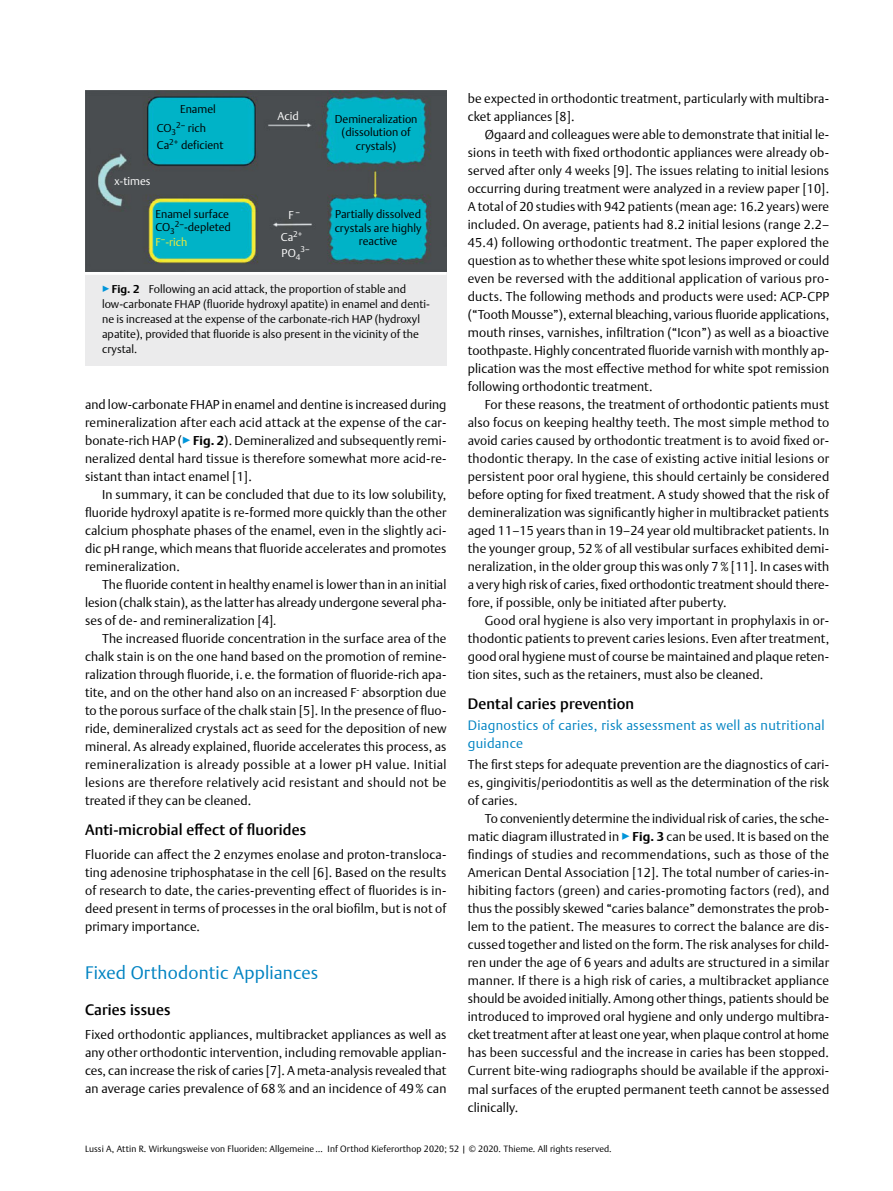
<style>
.page{position:relative;width:893px;height:1191px;background:#fff}
.page>*{position:absolute;margin:0;border:0;box-sizing:border-box;transform-origin:0 0}
.t1{font:300 18px "Thieme Argo 2011";letter-spacing:.01em;color:#0083c2}
.t2{font:500 15px "Thieme Argo 2011";letter-spacing:.01em;color:#000}
.t3{font:300 13.5px/18px "Thieme Argo 2011";letter-spacing:.025em;color:#0083c2}
.t4{font:300 12.75px/18px "Thieme Argo 2011";letter-spacing:.01em;color:#000;text-align:justify}
.t5{font:300 11.25px/13.5px "Thieme Argo 2011";color:#000}
.t6{font:300 11.25px/22px "Thieme Argo 2011";color:#fff;text-align:center}
.t7{font:300 11.25px "Thieme Argo 2011";color:#f6eb33}
.t8{font:300 9px "Thieme Argo 2011";letter-spacing:.01em;color:#000}
.t9{font:300 8.25px "Thieme Argo 2011";color:#fff}
.s1{color:#0095da}
.s2{font-weight:700}
.s3{font-style:italic}
</style>
<div class="page">
<div style="left:85px;top:271px;width:361px;height:95px;background:#ebebec"></div>
<svg style="left:85px;top:271px;width:361px;height:4px"></svg>
<img style="left:85px;top:91px;width:361px;height:180px">
<p class="t5" style="left:180px;top:102px;width:37px">Enamel</p>
<p class="t5" style="left:157px;top:119px;width:68px;line-height:17.1px">CO<sub>3</sub><sup>2–</sup> rich<br>Ca<sup>2+</sup> deficient</p>
<p class="t6" style="left:114px;top:169px;width:37px">x-times</p>
<p class="t6" style="left:278px;top:105px;width:23px">Acid</p>
<p class="t5" style="left:335px;top:112px;width:84px;text-align:center">Demineralization (dissolution of crystals)</p>
<p class="t5" style="left:156px;top:207px;width:77px">Enamel surface<br>CO<sub>3</sub><sup>2–</sup>-depleted</p>
<p class="t5" style="left:335px;top:207px;width:88px;text-align:center">Partially dissolved crystals are highly reactive</p>
<p class="t6" style="left:281px;top:204px;width:23px">F<sup>–<br></sup>Ca<sup>2+</sup></p>
<p class="t6" style="left:282px;top:241px;width:20px">PO<sub>4</sub></p>
<p class="t9" style="left:300px;top:244px;width:11px">3–</p>
<p class="t7" style="left:156px;top:235px;width:33px">F<sup>–</sup>-rich</p>
<p class="t5" style="left:102px;top:281px;width:330px;line-height:15px"><span class="s1">▶</span><span class="s2">Fig. 2</span> Following an acid attack, the proportion of stable and low-carbonate FHAP (fluoride hydroxyl apatite) in enamel and denti&shy;ne is increased at the expense of the carbonate-rich HAP (hydroxyl apatite), provided that fluoride is also present in the vicinity of the crystal.</p>
<p class="t4" style="left:85px;top:395px;width:363px">and low-carbonate FHAP in enamel and dentine is increased during remineralization after each acid attack at the expense of the car&shy;bonate-rich HAP (<span class="s1">▶</span><span class="s2">Fig. 2</span>). Demineralized and subsequently remi&shy;neralized dental hard tissue is therefore somewhat more acid-re&shy;sistant than intact enamel [1].</p>
<p class="t4" style="left:85px;top:485px;width:363px;text-indent:17px">In summary, it can be concluded that due to its low solubility, fluoride hydroxyl apatite is re-formed more quickly than the other calcium phosphate phases of the enamel, even in the slightly aci&shy;dic pH range, which means that fluoride accelerates and promotes remineralization.</p>
<p class="t4" style="left:85px;top:575px;width:363px;text-indent:17px">The fluoride content in healthy enamel is lower than in an initial lesion (chalk stain), as the latter has already undergone several pha&shy;ses of de- and remineralization [4]<span class="s3">.</span></p>
<p class="t4" style="left:85px;top:629px;width:363px;text-indent:17px">The increased fluoride concentration in the surface area of the chalk stain is on the one hand based on the promotion of remine&shy;ralization through fluoride, i. e. the formation of fluoride-rich apa&shy;tite, and on the other hand also on an increased F<sup>-</sup> absorption due to the porous surface of the chalk stain [5]. In the presence of fluo&shy;ride, demineralized crystals act as seed for the deposition of new mineral. As already explained, fluoride accelerates this process, as remineralization is already possible at a lower pH value. Initial lesions are therefore relatively acid resistant and should not be treated if they can be cleaned.</p>
<p class="t2" style="left:85px;top:820px;width:223px">Anti-microbial effect of fluorides</p>
<p class="t4" style="left:85px;top:845px;width:363px">Fluoride can affect the 2 enzymes enolase and proton-transloca&shy;ting adenosine triphosphatase in the cell [6]. Based on the results of research to date, the caries-preventing effect of fluorides is in&shy;deed present in terms of processes in the oral biofilm, but is not of primary importance.</p>
<h1 class="t1" style="left:85px;top:961px;width:235px">Fixed Orthodontic Appliances</h1>
<p class="t2" style="left:85px;top:1000px;width:87px">Caries issues</p>
<p class="t4" style="left:85px;top:1025px;width:363px">Fixed orthodontic appliances, multibracket appliances as well as any other orthodontic intervention, including removable applian&shy;ces, can increase the risk of caries [7]. A meta-analysis revealed that an average caries prevalence of 68% and an incidence of 49% can</p>
<p class="t4" style="left:468px;top:89px;width:363px">be expected in orthodontic treatment, particularly with multibra&shy;cket appliances [8].</p>
<p class="t4" style="left:468px;top:125px;width:363px;text-indent:17px">Øgaard and colleagues were able to demonstrate that initial le&shy;sions in teeth with fixed orthodontic appliances were already ob&shy;served after only 4 weeks [9]. The issues relating to initial lesions occurring during treatment were analyzed in a review paper [10].<br>A total of 20 studies with 942 patients (mean age: 16.2 years) were included. On average, patients had 8.2 initial lesions (range 2.2– 45.4) following orthodontic treatment. The paper explored the question as to whether these white spot lesions improved or could even be reversed with the additional application of various pro&shy;ducts. The following methods and products were used: ACP-CPP (“Tooth Mousse”), external bleaching, various fluoride applications, mouth rinses, varnishes, infiltration (“Icon”) as well as a bioactive toothpaste. Highly concentrated fluoride varnish with monthly ap&shy;plication was the most effective method for white spot remission following orthodontic treatment.</p>
<p class="t4" style="left:468px;top:395px;width:363px;text-indent:17px">For these reasons, the treatment of orthodontic patients must also focus on keeping healthy teeth. The most simple method to avoid caries caused by orthodontic treatment is to avoid fixed or&shy;thodontic therapy. In the case of existing active initial lesions or persistent poor oral hygiene, this should certainly be considered before opting for fixed treatment. A study showed that the risk of demineralization was significantly higher in multibracket patients aged 11–15 years than in 19–24 year old multibracket patients. In the younger group, 52% of all vestibular surfaces exhibited demi&shy;neralization, in the older group this was only 7% [11]. In cases with a very high risk of caries, fixed orthodontic treatment should there&shy;fore, if possible, only be initiated after puberty.</p>
<p class="t4" style="left:468px;top:611px;width:363px;text-indent:17px">Good oral hygiene is also very important in prophylaxis in or&shy;thodontic patients to prevent caries lesions. Even after treatment, good oral hygiene must of course be maintained and plaque reten&shy;tion sites, such as the retainers, must also be cleaned.</p>
<p class="t2" style="left:468px;top:694px;width:168px">Dental caries prevention</p>
<p class="t3" style="left:468px;top:716px;width:359px">Diagnostics of caries, risk assessment as well as nutritional guidance</p>
<p class="t4" style="left:468px;top:755px;width:363px">The first steps for adequate prevention are the diagnostics of cari&shy;es, gingivitis/periodontitis as well as the determination of the risk of caries.</p>
<p class="t4" style="left:468px;top:809px;width:363px;text-indent:17px">To conveniently determine the individual risk of caries, the sche&shy;matic diagram illustrated in <span class="s1">▶</span><span class="s2">Fig. 3</span> can be used. It is based on the findings of studies and recommendations, such as those of the American Dental Association [12]. The total number of caries-in&shy;hibiting factors (green) and caries-promoting factors (red), and thus the possibly skewed “caries balance” demonstrates the prob&shy;lem to the patient. The measures to correct the balance are dis&shy;cussed together and listed on the form. The risk analyses for child&shy;ren under the age of 6 years and adults are structured in a similar manner. If there is a high risk of caries, a multibracket appliance should be avoided initially. Among other things, patients should be introduced to improved oral hygiene and only undergo multibra&shy;cket treatment after at least one year, when plaque control at home has been successful and the increase in caries has been stopped.<br>Current bite-wing radiographs should be available if the approxi&shy;mal surfaces of the erupted permanent teeth cannot be assessed clinically.</p>
<p class="t8" style="left:85px;top:1143px;width:528px">Lussi A, Attin R. Wirkungsweise von Fluoriden: Allgemeine … Inf Orthod Kieferorthop 2020; 52 | © 2020. Thieme. All rights reserved.</p>
</div>
